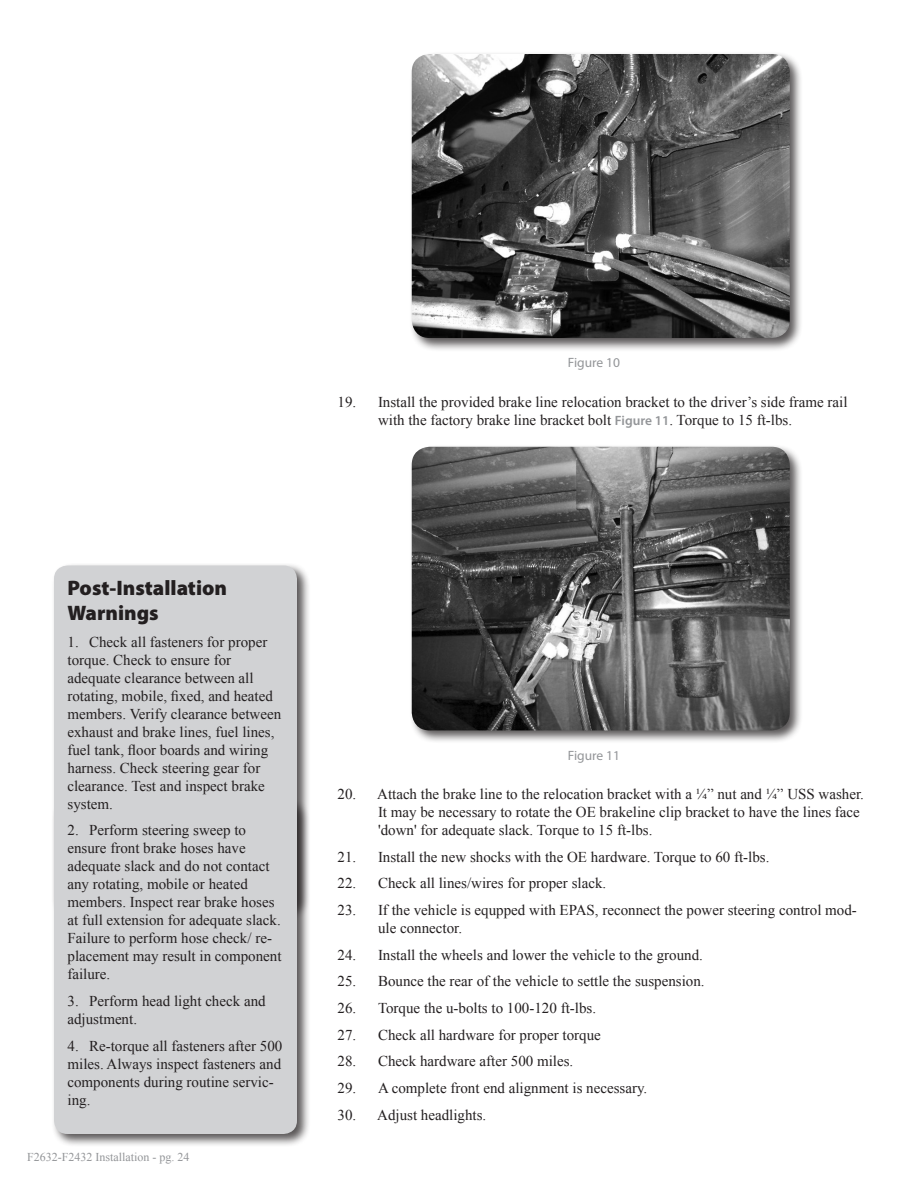
<style>
.page{position:relative;width:918px;height:1188px;background:#fff}
.page>*{position:absolute;margin:0;border:0;box-sizing:border-box;transform-origin:0 0}
.t1{font:900 21px/25.2px "Myriad Pro";color:#231f20}
.Numbered_List{font:15px/18px "Times New Roman";color:#231f20}
.t2{font:13.5px "Myriad Pro";color:#939598}
.t3{font:12px "Times New Roman";color:#939598}
.s1{font-family:"Myriad Pro";font-weight:600;font-size:13.5px;color:#939598}
</style>
<div class="page">
<div style="left:409px;top:51px;width:394px;height:300px;background:#231f20;opacity:.75"></div>
<img style="left:412px;top:54px;width:378px;height:284px">
<div style="left:409px;top:444px;width:394px;height:300px;background:#231f20;opacity:.75"></div>
<img style="left:412px;top:447px;width:378px;height:283px">
<div style="left:51px;top:563px;width:260px;height:584px;background:#231f20;opacity:.75"></div>
<div style="left:54px;top:566px;width:243px;height:568px;background:#d1d2d4;border-radius:14px"></div>
<p class="t2" style="left:568px;top:354px;width:54px">Figure 10</p>
<p class="Numbered_List" style="left:378px;top:393px;width:471px;text-indent:-40px">19. Install the provided brake line relocation bracket to the driver’s side frame rail with the factory brake line bracket bolt <span class="s1">Figure 11</span>. Torque to 15 ft-lbs.</p>
<p class="t1" style="left:68px;top:574px;width:161px">Post-Installation<br>Warnings</p>
<p class="Numbered_List" style="left:68px;top:632px;width:215px">1. Check all fasteners for proper torque. Check to ensure for adequate clearance between all rotating, mobile, fixed, and heated members. Verify clearance between exhaust and brake lines, fuel lines, fuel tank, floor boards and wiring harness. Check steering gear for clearance. Test and inspect brake system.</p>
<p class="Numbered_List" style="left:68px;top:821px;width:216px">2. Perform steering sweep to ensure front brake hoses have adequate slack and do not contact any rotating, mobile or heated members. Inspect rear brake hoses at full extension for adequate slack.<br>Failure to perform hose check/ re&shy;placement may result in component failure.</p>
<p class="Numbered_List" style="left:68px;top:992px;width:200px">3. Perform head light check and adjustment.</p>
<p class="Numbered_List" style="left:68px;top:1036px;width:216px">4. Re-torque all fasteners after 500 miles. Always inspect fasteners and components during routine servic&shy;ing.</p>
<p class="t1" style="left:68px;top:808px;width:124px">Step 20 Note</p>
<p class="Numbered_List" style="left:68px;top:841px;width:211px">Hardware for brake line relocation bracket is located in bolt pack 774.</p>
<p class="t3" style="left:27px;top:1149px;width:164px">F2632-F2432 Installation - pg. 24</p>
<p class="t2" style="left:568px;top:747px;width:54px">Figure 11</p>
<p class="Numbered_List" style="left:378px;top:785px;width:487px;text-indent:-40px">20. Attach the brake line to the relocation bracket with a ¼” nut and ¼” USS washer.<br>It may be necessary to rotate the OE brakeline clip bracket to have the lines face 'down' for adequate slack. Torque to 15 ft-lbs.</p>
<p class="Numbered_List" style="left:338px;top:848px;width:434px">21. Install the new shocks with the OE hardware. Torque to 60 ft-lbs.</p>
<p class="Numbered_List" style="left:338px;top:874px;width:270px">22. Check all lines/wires for proper slack.</p>
<p class="Numbered_List" style="left:378px;top:901px;width:480px;text-indent:-40px">23. If the vehicle is equpped with EPAS, reconnect the power steering control mod&shy;ule connector.</p>
<p class="Numbered_List" style="left:338px;top:946px;width:367px">24. Install the wheels and lower the vehicle to the ground.</p>
<p class="Numbered_List" style="left:338px;top:972px;width:369px">25. Bounce the rear of the vehicle to settle the suspension.</p>
<p class="Numbered_List" style="left:338px;top:999px;width:260px">26. Torque the u-bolts to 100-120 ft-lbs.</p>
<p class="Numbered_List" style="left:338px;top:1025px;width:265px">27. Check all hardware for proper torque</p>
<p class="Numbered_List" style="left:338px;top:1052px;width:237px">28. Check hardware after 500 miles.</p>
<p class="Numbered_List" style="left:338px;top:1079px;width:311px">29. A complete front end alignment is necessary.</p>
<p class="Numbered_List" style="left:338px;top:1105px;width:150px">30. Adjust headlights.</p>
</div>
